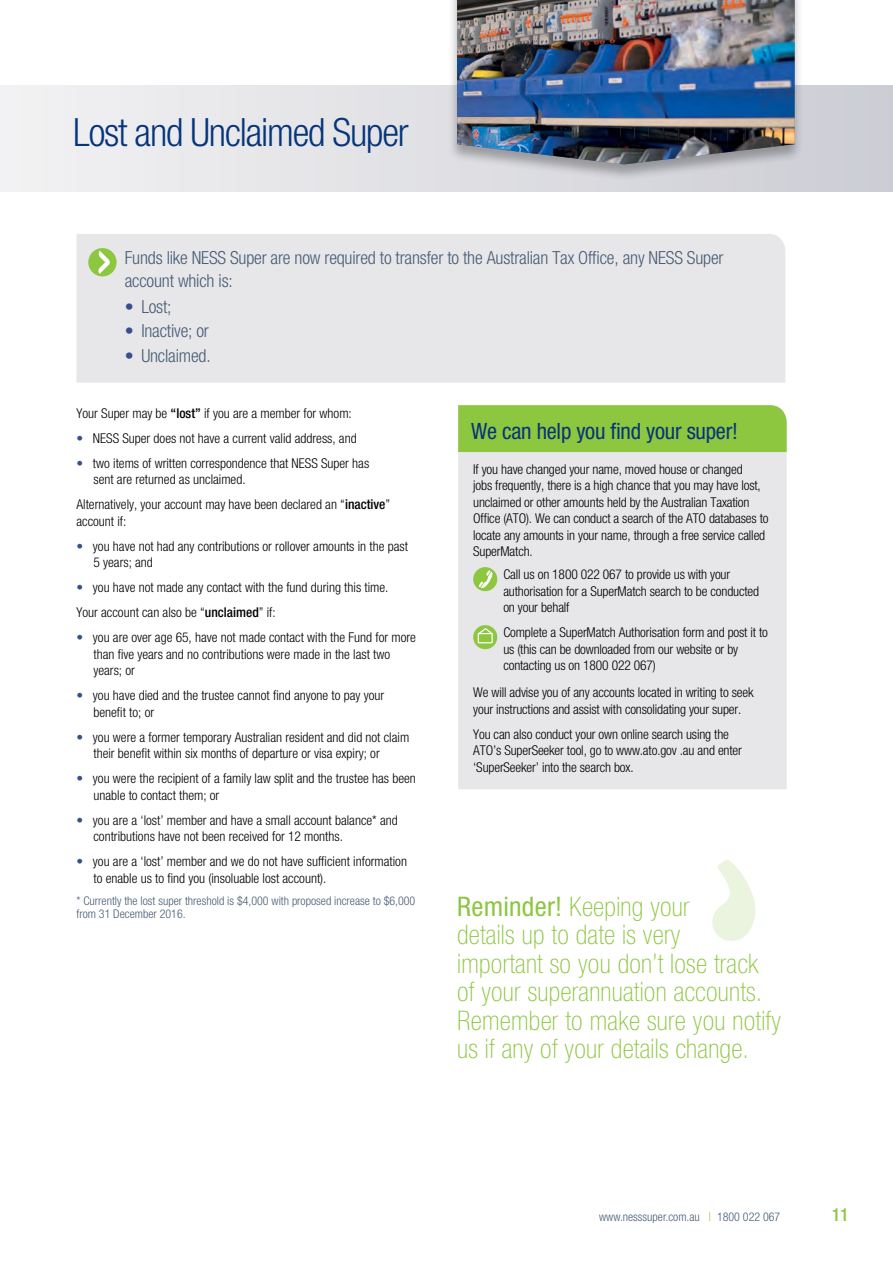
<style>
.page{position:relative;width:893px;height:1263px;background:#fff}
.page>*{position:absolute;margin:0;border:0;box-sizing:border-box;transform-origin:0 0}
.t1{font:300 condensed 39px "Helvetica Neue";letter-spacing:-.03em;color:#06357a}
.t2{font:100 condensed 27px/28.5px "Helvetica Neue";letter-spacing:.01em;color:#8dc63f}
.t3{font:condensed 22.5px "Helvetica Neue";letter-spacing:-.01em;color:#06357a}
.t4{font:300 condensed 18px/22.5px "Helvetica Neue";letter-spacing:-.01em;color:#485d74}
.t5{font:500 condensed 18px "Helvetica Neue";color:#8dc63f}
.t6{font:300 condensed 13.5px/16.5px "Helvetica Neue";color:#000}
.t7{font:300 condensed 12px/13.5px "Helvetica Neue";color:#485d74}
.s1{color:#394f8d}
.s2{font-weight:500}
.s3{font-weight:400}
.s4{color:#8dc63f}
</style>
<div class="page">
<div style="left:0;top:85px;width:893px;height:106px;background:linear-gradient(to right,#f3f2f3,#cccdd5)"></div>
<svg style="left:712px;top:860px;width:43px;height:81px"></svg>
<div style="left:77px;top:234px;width:708px;height:149px;background:#e7e7ea"></div>
<div style="left:448px;top:0;width:356px;height:182px;background:#000;opacity:.3"></div>
<img style="left:457px;top:0;width:338px;height:164px">
<div style="left:88px;top:248px;width:29px;height:28px;background:#8dc63f;border-radius:50%"></div>
<svg style="left:98px;top:251px;width:14px;height:23px"></svg>
<div style="left:458px;top:452px;width:329px;height:337px;background:#e7e7ea"></div>
<div style="left:458px;top:405px;width:329px;height:47px;background:#8dc63f"></div>
<div style="left:473px;top:567px;width:24px;height:24px;background:#8dc63f;border-radius:50%"></div>
<svg style="left:479px;top:570px;width:16px;height:20px"></svg>
<svg style="left:473px;top:625px;width:24px;height:24px"></svg>
<svg style="left:478px;top:628px;width:15px;height:15px"></svg>
<h1 class="t1" style="left:73px;top:110px;width:337px">Lost and Unclaimed Super</h1>
<h3 class="t4" style="left:125px;top:246px;width:600px">Funds like NESS Super are now required to transfer to the Australian Tax Office, any NESS Super account which is:</h3>
<h3 class="t4" style="left:125px;top:295px;width:48px"><span class="s1">•</span> Lost;</h3>
<h3 class="t4" style="left:125px;top:319px;width:86px"><span class="s1">•</span> Inactive; or</h3>
<h3 class="t4" style="left:125px;top:344px;width:87px"><span class="s1">•</span> Unclaimed.</h3>
<p class="t6" style="left:76px;top:405px;width:277px">Your Super may be <span class="s2">“lost”</span> if you are a member for whom:</p>
<p class="t6" style="left:76px;top:430px;width:282px"><span class="s1">•</span> NESS Super does not have a current valid address, and</p>
<p class="t6" style="left:93px;top:455px;width:277px;text-indent:-17px"><span class="s1">•</span> two items of written correspondence that NESS Super has sent are returned as unclaimed.</p>
<p class="t6" style="left:76px;top:496px;width:315px">Alternatively, your account may have been declared an “<span class="s2">inactive</span>” account if:</p>
<p class="t6" style="left:93px;top:538px;width:316px;text-indent:-17px"><span class="s1">•</span> you have not had any contributions or rollover amounts in the past<br>5 years; and</p>
<p class="t6" style="left:76px;top:575px;width:313px;line-height:25px"><span class="s1">•</span> you have not made any contact with the fund during this time.<br>Your account can also be “<span class="s2">unclaimed</span>” if:</p>
<p class="t6" style="left:93px;top:629px;width:324px;text-indent:-17px"><span class="s1">•</span> you are over age 65, have not made contact with the Fund for more than five years and no contributions were made in the last two years; or</p>
<p class="t6" style="left:93px;top:687px;width:292px;text-indent:-17px"><span class="s1">•</span> you have died and the trustee cannot find anyone to pay your benefit to; or</p>
<p class="t6" style="left:93px;top:729px;width:317px;text-indent:-17px"><span class="s1">•</span> you were a former temporary Australian resident and did not claim their benefit within six months of departure or visa expiry; or</p>
<p class="t6" style="left:93px;top:770px;width:324px;text-indent:-17px"><span class="s1">•</span> you were the recipient of a family law split and the trustee has been unable to contact them; or</p>
<p class="t6" style="left:93px;top:812px;width:306px;text-indent:-17px"><span class="s1">•</span> you are a ‘lost’ member and have a small account balance* and contributions have not been received for 12 months.</p>
<p class="t6" style="left:93px;top:853px;width:315px;text-indent:-17px"><span class="s1">•</span> you are a ‘lost’ member and we do not have sufficient information to enable us to find you (insoluable lost account).</p>
<p class="t7" style="left:76px;top:894px;width:340px">* Currently the lost super threshold is $4,000 with proposed increase to $6,000 from 31 December 2016.</p>
<h3 class="t3" style="left:471px;top:418px;width:268px">We can help you find your super!</h3>
<p class="t6" style="left:473px;top:461px;width:297px">If you have changed your name, moved house or changed<br>jobs frequently, there is a high chance that you may have lost, unclaimed or other amounts held by the Australian Taxation Office (ATO). We can conduct a search of the ATO databases to locate any amounts in your name, through a free service called SuperMatch.</p>
<p class="t6" style="left:503px;top:566px;width:257px">Call us on 1800 022 067 to provide us with your authorisation for a SuperMatch search to be conducted on your behalf</p>
<p class="t6" style="left:503px;top:624px;width:266px">Complete a SuperMatch Authorisation form and post it to us (this can be downloaded from our website or by contacting us on 1800 022 067)</p>
<p class="t6" style="left:473px;top:684px;width:282px">We will advise you of any accounts located in writing to seek your instructions and assist with consolidating your super.</p>
<p class="t6" style="left:473px;top:726px;width:270px">You can also conduct your own online search using the<br>ATO’s SuperSeeker tool, go to www.ato.gov .au and enter ‘SuperSeeker’ into the search box.</p>
<h2 class="t2" style="left:457px;top:891px;width:325px"><span class="s3">Reminder!</span> Keeping your<br>details up to date is very<br>important so you don’t lose track of your superannuation accounts.<br>Remember to make sure you notify us if any of your details change.</h2>
<p class="t7" style="left:599px;top:1210px;width:183px">www.nesssuper.com.au <span class="s4">|</span> 1800 022 067</p>
<h3 class="t5" style="left:832px;top:1204px;width:19px">11</h3>
</div>
